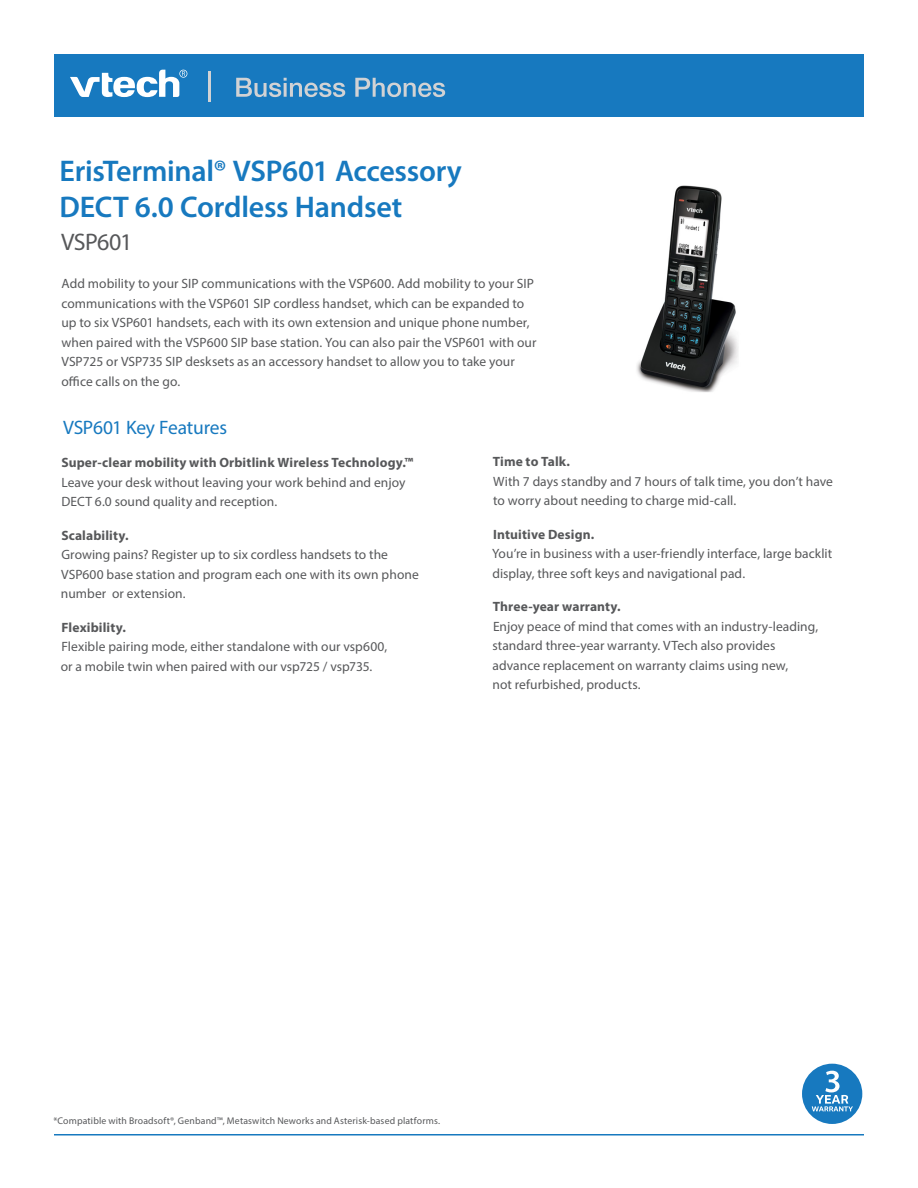
<style>
.page{position:relative;width:918px;height:1188px;background:#fff}
.page>*{position:absolute;margin:0;border:0;box-sizing:border-box;transform-origin:0 0}
.product_name{font:600 30px/36px "Myriad Pro";letter-spacing:-.01em;color:#1779bf}
.t1{font:24px "Myriad Pro";letter-spacing:-.025em;color:#57585a}
.t2{font:19.5px "Myriad Pro";letter-spacing:-.015em;color:#1779bf}
.t3{font:13.5px/19.5px "Myriad Pro";letter-spacing:.005em;color:#57585a}
.t4{font:9.75px "Myriad Pro";letter-spacing:.015em;color:#57585a}
.s1{font-weight:700}
</style>
<div class="page">
<img style="left:637px;top:185px;width:101px;height:207px">
<hr style="left:54px;top:1134px;width:810px;height:2px;background:#1779bf">
<div style="left:54px;top:54px;width:810px;height:63px;background:#1779bf"></div>
<svg style="left:70px;top:70px;width:117px;height:27px"></svg>
<hr style="left:208px;top:71px;width:3px;height:31px;background:#d1d2d4">
<svg style="left:236px;top:78px;width:109px;height:19px"></svg>
<svg style="left:355px;top:78px;width:90px;height:19px"></svg>
<div style="left:802px;top:1064px;width:60px;height:60px;background:#1779bf;border-radius:50%"></div>
<svg style="left:812px;top:1071px;width:41px;height:40px"></svg>
<p class="product_name" style="left:60px;top:152px;width:404px">ErisTerminal® VSP601 Accessory<br>DECT 6.0 Cordless Handset</p>
<p class="t1" style="left:61px;top:227px;width:73px">VSP601</p>
<p class="t3" style="left:62px;top:274px;width:477px">Add mobility to your SIP communications with the VSP600. Add mobility to your SIP communications with the VSP601 SIP cordless handset, which can be expanded to up to six VSP601 handsets, each with its own extension and unique phone number, when paired with the VSP600 SIP base station. You can also pair the VSP601 with our VSP725 or VSP735 SIP desksets as an accessory handset to allow you to take your office calls on the go.</p>
<p class="t2" style="left:63px;top:415px;width:166px">VSP601 Key Features</p>
<p class="t3" style="left:61px;top:453px;width:353px"><span class="s1">Super-clear mobility with Orbitlink Wireless Technology.™<br></span>Leave your desk without leaving your work behind and enjoy<br>DECT 6.0 sound quality and reception.</p>
<p class="t3" style="left:61px;top:525px;width:359px"><span class="s1">Scalability.<br></span>Growing pains? Register up to six cordless handsets to the VSP600 base station and program each one with its own phone number or extension.</p>
<p class="t3" style="left:61px;top:617px;width:328px"><span class="s1">Flexibility.<br></span>Flexible pairing mode, either standalone with our vsp600, or a mobile twin when paired with our vsp725 / vsp735.</p>
<p class="t3" style="left:493px;top:452px;width:342px"><span class="s1">Time to Talk.<br></span>With 7 days standby and 7 hours of talk time, you don’t have to worry about needing to charge mid-call.</p>
<p class="t3" style="left:492px;top:524px;width:342px"><span class="s1">Intuitive Design.<br></span>You’re in business with a user-friendly interface, large backlit display, three soft keys and navigational pad.</p>
<p class="t3" style="left:492px;top:597px;width:327px"><span class="s1">Three-year warranty.<br></span>Enjoy peace of mind that comes with an industry-leading, standard three-year warranty. VTech also provides advance replacement on warranty claims using new,<br>not refurbished, products.</p>
<p class="t4" style="left:53px;top:1115px;width:388px">*Compatible with Broadsoft®, Genband™, Metaswitch Neworks and Asterisk-based platforms.</p>
</div>
